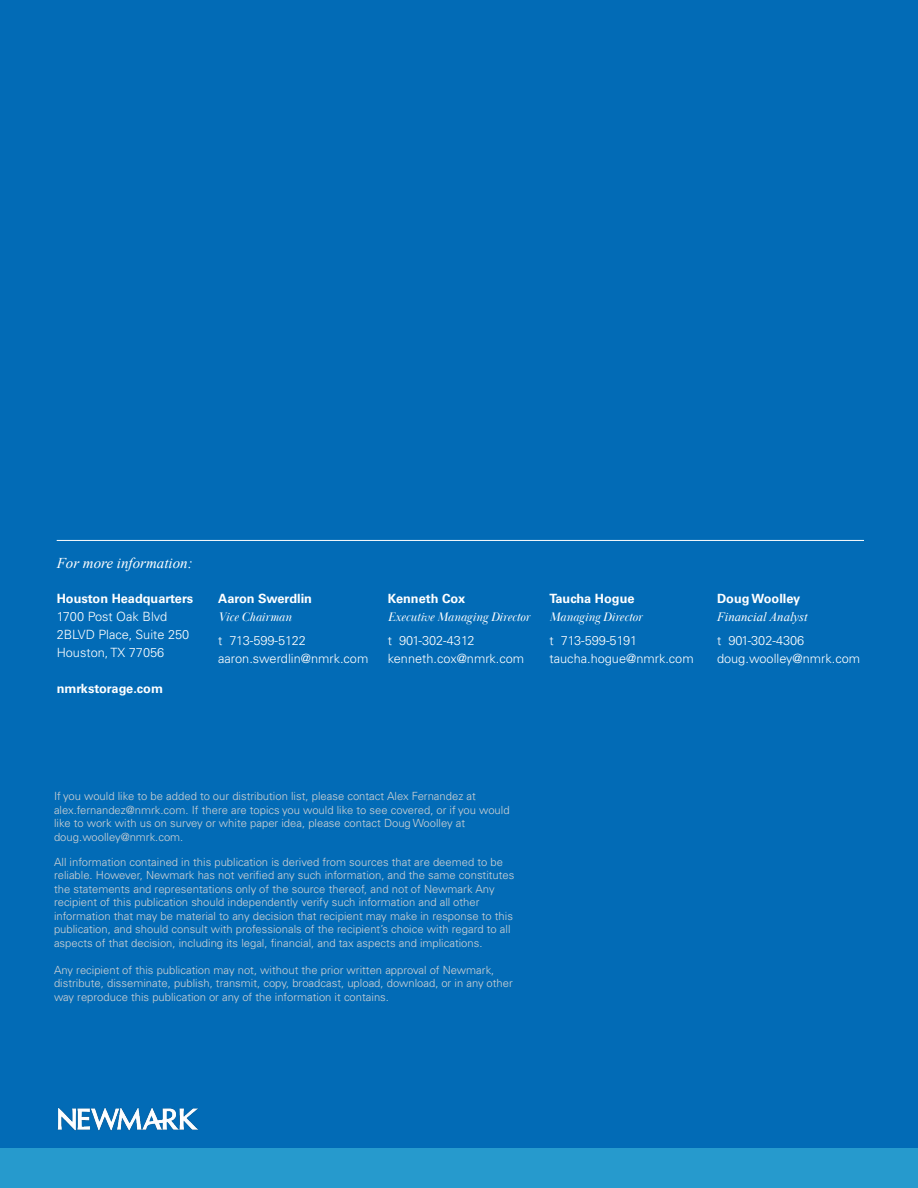
<style>
.page{position:relative;width:918px;height:1188px;background:#fff}
.page>*{position:absolute;margin:0;border:0;box-sizing:border-box;transform-origin:0 0}
.t1{font:italic 15px "Times New Roman";color:#fff}
.t2{font:300 12.75px/18px "Univers LT Pro 45";color:#fff}
.t3{font:700 12.75px "Univers LT Pro 65";color:#fff}
.t4{font:italic 12.75px "Baskerville Display PT";color:#fff}
.t5{font:italic 12.75px "Times New Roman";color:#fff}
.t6{font:300 11.25px/13.5px "Univers LT Pro 45";color:#d1d3d4}
</style>
<div class="page">
<div style="left:0;top:1148px;width:918px;height:40px;background:#269acd"></div>
<div style="left:0;top:0;width:918px;height:1148px;background:#026bb6"></div>
<hr style="left:57px;top:540px;width:807px;height:1px;background:#fff">
<img style="left:57px;top:1108px;width:142px;height:22px">
<h1 class="t1" style="left:57px;top:552px;width:138px">For more information:</h1>
<p class="t3" style="left:57px;top:590px;width:138px">Houston Headquarters</p>
<p class="t2" style="left:57px;top:607px;width:134px">1700 Post Oak Blvd<br>2BLVD Place, Suite 250<br>Houston, TX 77056</p>
<p class="t3" style="left:57px;top:680px;width:108px">nmrkstorage.com</p>
<p class="t3" style="left:218px;top:590px;width:95px">Aaron Swerdlin</p>
<p class="t4" style="left:218px;top:610px;width:75px">Vice Chairman</p>
<p class="t2" style="left:218px;top:631px;width:152px">t 713-599-5122 aaron.swerdlin@nmrk.com</p>
<p class="t3" style="left:388px;top:590px;width:79px">Kenneth Cox</p>
<p class="t4" style="left:388px;top:610px;width:143px">Executive Managing Director</p>
<p class="t2" style="left:388px;top:631px;width:138px">t 901-302-4312 kenneth.cox@nmrk.com</p>
<p class="t3" style="left:550px;top:590px;width:86px">Taucha Hogue</p>
<p class="t4" style="left:550px;top:610px;width:94px">Managing Director</p>
<p class="t2" style="left:550px;top:631px;width:146px">t 713-599-5191 taucha.hogue@nmrk.com</p>
<p class="t3" style="left:717px;top:590px;width:85px">Doug Woolley</p>
<p class="t5" style="left:717px;top:608px;width:92px">Financial Analyst</p>
<p class="t2" style="left:717px;top:631px;width:145px">t 901-302-4306 doug.woolley@nmrk.com</p>
<p class="t6" style="left:54px;top:789px;width:457px">If you would like to be added to our distribution list, please contact Alex Fernandez at alex.fernandez@nmrk.com. If there are topics you would like to see covered, or if you would</p>
<p class="t6" style="left:54px;top:816px;width:413px">like to work with us on survey or white paper idea, please contact Doug Woolley at doug.woolley@nmrk.com.</p>
<p class="t6" style="left:54px;top:855px;width:462px">All information contained in this publication is derived from sources that are deemed to be reliable. However, Newmark has not verified any such information, and the same constitutes the statements and representations only of the source thereof, and not of Newmark Any recipient of this publication should independently verify such information and all other information that may be material to any decision that recipient may make in response to this publication, and should consult with professionals of the recipient’s choice with regard to all aspects of that decision, including its legal, financial, and tax aspects and implications.</p>
<p class="t6" style="left:54px;top:963px;width:460px">Any recipient of this publication may not, without the prior written approval of Newmark, distribute, disseminate, publish, transmit, copy, broadcast, upload, download, or in any other way reproduce this publication or any of the information it contains.</p>
</div>
